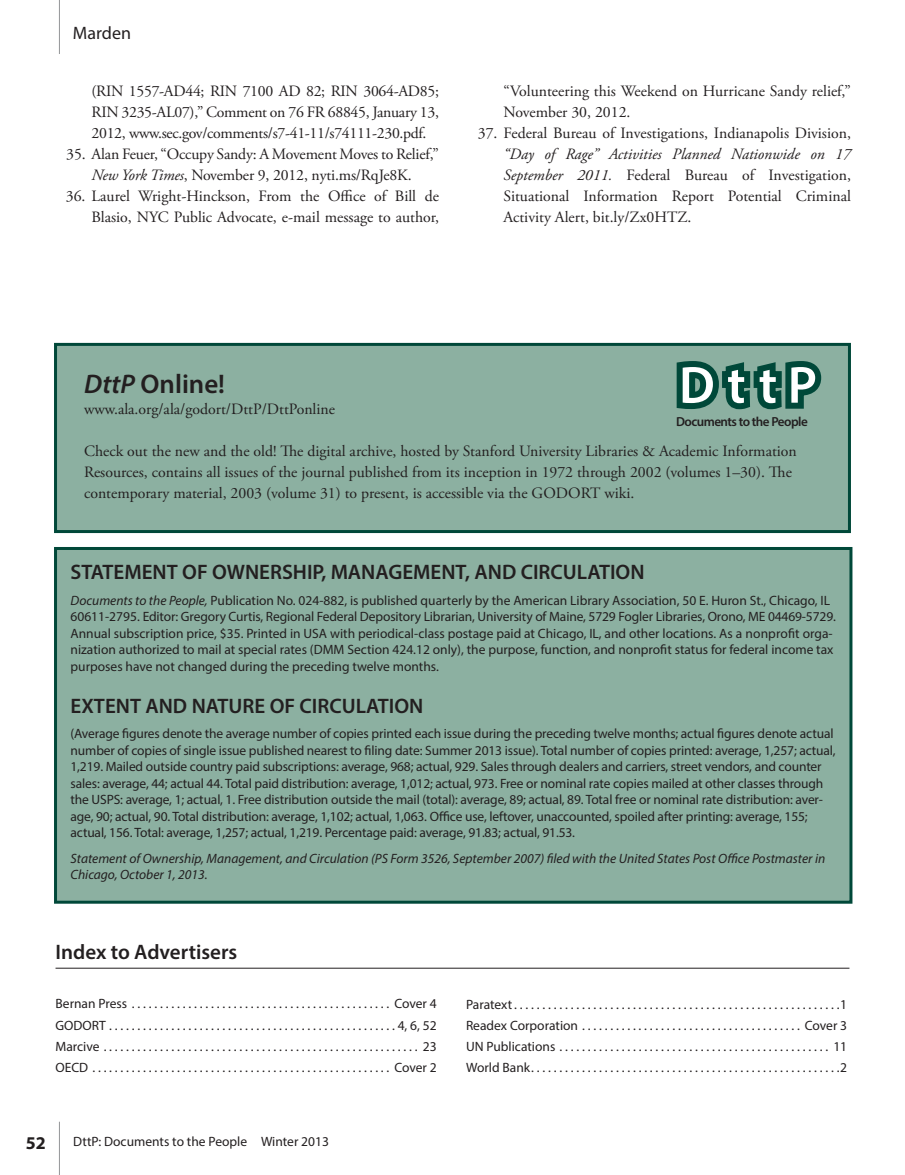
<style>
.page{position:relative;width:905px;height:1175px;background:#fff}
.page>*{position:absolute;margin:0;border:0;box-sizing:border-box;transform-origin:0 0}
.t1{font:600 52.5px "Myriad Pro";color:#fff}
.t2{font:600 27px "Myriad Pro";color:#231f20}
.t3{font:600 21px "Myriad Pro";color:#231f20}
.t4{font:18px "Myriad Pro";color:#231f20}
.t5{font:700 18px "Myriad Pro";color:#231f20}
.t6{font:15.75px/21px "Adobe Garamond Pro";color:#231f20;text-align:justify}
.t7{font:13.5px/16.5px "Myriad Pro";letter-spacing:-.01em;color:#231f20}
.t8{font:italic 13.5px/16.5px "Myriad Pro";color:#231f20}
.t9{font:600 13.2px "Myriad Pro";letter-spacing:-.04em;color:#231f20}
.s1{font-style:italic}
</style>
<div class="page">
<hr style="left:59px;top:1121px;width:1px;height:53px;background:#939598">
<hr style="left:59px;top:0;width:1px;height:54px;background:#939598">
<div style="left:56px;top:344px;width:793px;height:187px;background:#8cb0a1"></div>
<div style="left:54px;top:343px;width:796px;height:190px;border:3px solid #004839"></div>
<svg style="left:676px;top:361px;width:146px;height:49px"></svg>
<div style="left:56px;top:548px;width:794px;height:354px;background:#8cb0a1"></div>
<div style="left:54px;top:547px;width:798px;height:356px;border:3px solid #004839"></div>
<hr style="left:56px;top:967px;width:793px;height:1px;background:#231f20">
<h3 class="t4" style="left:73px;top:22px;width:60px">Marden</h3>
<p class="t6" style="left:92px;top:81px;width:349px">(RIN 1557-AD44; RIN 7100 AD 82; RIN 3064-AD85; RIN 3235-AL07),” Comment on 76 FR 68845, January 13, 2012, www.sec.gov/comments/s7-41-11/s74111-230.pdf.</p>
<p class="t6" style="left:66px;top:144px;width:374px;text-align:center">35. Alan Feuer, “Occupy Sandy: A Movement Moves to Relief,”<br><span class="s1">New York Times</span>, November 9, 2012, nyti.ms/RqJe8K.</p>
<p class="t6" style="left:66px;top:186px;width:374px;text-align:right">36. Laurel Wright-Hinckson, From the Office of Bill de<br>Blasio, NYC Public Advocate, e-mail message to author,</p>
<p class="t6" style="left:503px;top:81px;width:349px">“Volunteering this Weekend on Hurricane Sandy relief,”<br>November 30, 2012.</p>
<p class="t6" style="left:478px;top:123px;width:374px">37. Federal Bureau of Investigations, Indianapolis Division,</p>
<p class="t6" style="left:503px;top:144px;width:349px"><span class="s1">“Day of Rage” Activities Planned Nationwide on 17<br>September 2011.</span> Federal Bureau of Investigation, Situational Information Report Potential Criminal Activity Alert, bit.ly/Zx0HTZ.</p>
<h1 class="t1" style="left:679px;top:351px;width:140px">DttP</h1>
<h2 class="t2" style="left:84px;top:367px;width:142px"><span class="s1">DttP</span> Online!</h2>
<p class="t6" style="left:84px;top:399px;width:252px">www.ala.org/ala/godort/DttP/DttPonline</p>
<p class="t6" style="left:84px;top:441px;width:714px;text-align:left">Check out the new and the old! The digital archive, hosted by Stanford University Libraries &amp; Academic Information<br>Resources, contains all issues of the journal published from its inception in 1972 through 2002 (volumes 1–30). The contemporary material, 2003 (volume 31) to present, is accessible via the GODORT wiki.</p>
<p class="t9" style="left:676px;top:413px;width:133px">Documents to the People</p>
<h3 class="t3" style="left:70px;top:559px;width:575px">STATEMENT OF OWNERSHIP, MANAGEMENT, AND CIRCULATION</h3>
<p class="t7" style="left:70px;top:592px;width:767px"><span class="s1">Documents to the People,</span> Publication No. 024-882, is published quarterly by the American Library Association, 50 E. Huron St., Chicago, IL 60611-2795. Editor: Gregory Curtis, Regional Federal Depository Librarian, University of Maine, 5729 Fogler Libraries, Orono, ME 04469-5729.<br>Annual subscription price, $35. Printed in USA with periodical-class postage paid at Chicago, IL, and other locations. As a nonprofit orga&shy;nization authorized to mail at special rates (DMM Section 424.12 only), the purpose, function, and nonprofit status for federal income tax purposes have not changed during the preceding twelve months.</p>
<h3 class="t3" style="left:70px;top:692px;width:354px">EXTENT AND NATURE OF CIRCULATION</h3>
<p class="t7" style="left:70px;top:725px;width:766px">(Average figures denote the average number of copies printed each issue during the preceding twelve months; actual figures denote actual number of copies of single issue published nearest to filing date: Summer 2013 issue). Total number of copies printed: average, 1,257; actual, 1,219. Mailed outside country paid subscriptions: average, 968; actual, 929. Sales through dealers and carriers, street vendors, and counter sales: average, 44; actual 44. Total paid distribution: average, 1,012; actual, 973. Free or nominal rate copies mailed at other classes through the USPS: average, 1; actual, 1. Free distribution outside the mail (total): average, 89; actual, 89. Total free or nominal rate distribution: aver&shy;age, 90; actual, 90. Total distribution: average, 1,102; actual, 1,063. Office use, leftover, unaccounted, spoiled after printing: average, 155; actual, 156. Total: average, 1,257; actual, 1,219. Percentage paid: average, 91.83; actual, 91.53.</p>
<p class="t8" style="left:70px;top:849px;width:756px">Statement of Ownership, Management, and Circulation (PS Form 3526, September 2007) filed with the United States Post Office Postmaster in<br>Chicago, October 1, 2013.</p>
<h3 class="t3" style="left:56px;top:938px;width:183px">Index to Advertisers</h3>
<p class="t7" style="left:56px;top:995px;width:76px">Bernan Press ...............................................</p>
<p class="t7" style="left:394px;top:995px;width:44px">Cover 4</p>
<p class="t7" style="left:56px;top:1016px;width:55px">GODORT ...................................................</p>
<p class="t7" style="left:397px;top:1016px;width:41px">4, 6, 52</p>
<p class="t7" style="left:56px;top:1037px;width:48px">Marcive .........................................................</p>
<p class="t7" style="left:423px;top:1037px;width:15px">23</p>
<p class="t7" style="left:56px;top:1058px;width:37px">OECD ......................................................</p>
<p class="t7" style="left:394px;top:1058px;width:44px">Cover 2</p>
<h3 class="t5" style="left:26px;top:1131px;width:21px">52</h3>
<p class="t7" style="left:73px;top:1133px;width:257px">DttP: Documents to the People Winter 2013</p>
<p class="t7" style="left:466px;top:995px;width:52px">Paratext .........................................................</p>
<p class="t7" style="left:840px;top:995px;width:8px">1</p>
<p class="t7" style="left:466px;top:1016px;width:120px">Readex Corporation .......................................</p>
<p class="t7" style="left:804px;top:1016px;width:44px">Cover 3</p>
<p class="t7" style="left:466px;top:1037px;width:94px">UN Publications .................................................</p>
<p class="t7" style="left:833px;top:1037px;width:15px">11</p>
<p class="t7" style="left:466px;top:1058px;width:69px">World Bank ......................................................</p>
<p class="t7" style="left:840px;top:1058px;width:8px">2</p>
</div>
